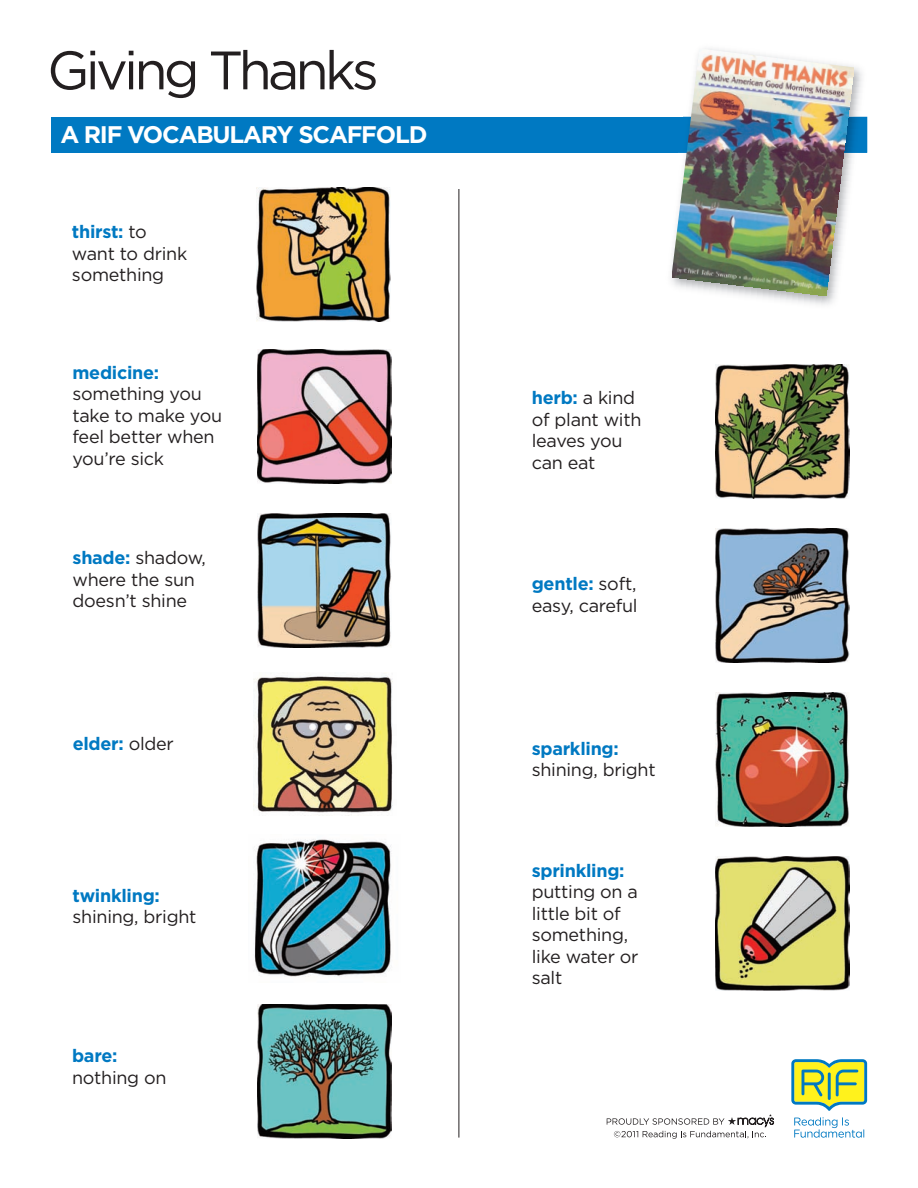
<style>
.page{position:relative;width:918px;height:1188px;background:#fff}
.page>*{position:absolute;margin:0;border:0;box-sizing:border-box;transform-origin:0 0}
.t1{font:54px "Gotham";letter-spacing:-.07em;color:#231f20}
.t2{font:700 24px "Gotham";letter-spacing:-.05em;color:#fff}
.t3{font:18px/21.5px "Gotham";letter-spacing:-.015em;color:#231f20}
.t4{font:700 18px "Gotham";letter-spacing:-.015em;color:#0079c2}
.s1{font-weight:700;color:#0079c2}
.s2{font-weight:400;color:#231f20}
</style>
<div class="page">
<div style="left:51px;top:117px;width:816px;height:36px;background:#0079c2"></div>
<hr style="left:458px;top:189px;width:1px;height:949px;background:#231f20">
<img style="left:716px;top:365px;width:134px;height:134px">
<img style="left:670px;top:66px;width:198px;height:239px">
<img style="left:853px;top:117px;width:14px;height:36px">
<img style="left:672px;top:48px;width:181px;height:247px">
<svg style="left:791px;top:1059px;width:76px;height:52px;background:#b4d06c"></svg>
<svg style="left:794px;top:1117px;width:70px;height:21px"></svg>
<svg style="left:607px;top:1114px;width:167px;height:25px"></svg>
<img style="left:715px;top:528px;width:134px;height:134px">
<img style="left:716px;top:692px;width:133px;height:134px">
<img style="left:715px;top:857px;width:134px;height:134px">
<img style="left:257px;top:188px;width:134px;height:134px">
<img style="left:258px;top:350px;width:134px;height:134px">
<img style="left:257px;top:514px;width:134px;height:133px">
<img style="left:254px;top:673px;width:139px;height:143px">
<img style="left:254px;top:839px;width:137px;height:138px">
<img style="left:257px;top:1005px;width:134px;height:134px">
<h1 class="t1" style="left:47px;top:52px;width:333px">Giving Thanks</h1>
<h2 class="t2" style="left:60px;top:126px;width:369px">A RIF VOCABULARY SCAFFOLD</h2>
<p class="t3" style="left:72px;top:223px;width:117px"><span class="s1">thirst:</span> to want to drink something</p>
<p class="t4" style="left:72px;top:366px;width:88px">medicine:</p>
<p class="t3" style="left:72px;top:385px;width:151px">something you take to make you feel better when you’re sick</p>
<p class="t3" style="left:73px;top:549px;width:135px"><span class="s1">shade:</span> shadow, where the sun doesn’t shine</p>
<p class="t4" style="left:73px;top:737px;width:103px">elder: <span class="s2">older</span></p>
<p class="t4" style="left:73px;top:889px;width:89px">twinkling:</p>
<p class="t3" style="left:73px;top:908px;width:125px">shining, bright</p>
<p class="t4" style="left:72px;top:1049px;width:47px">bare:</p>
<p class="t3" style="left:72px;top:1068px;width:96px">nothing on</p>
<p class="t3" style="left:532px;top:389px;width:111px"><span class="s1">herb:</span> a kind of plant with leaves you can eat</p>
<p class="t3" style="left:532px;top:575px;width:107px"><span class="s1">gentle:</span> soft, easy, careful</p>
<p class="t4" style="left:532px;top:742px;width:89px">sparkling:</p>
<p class="t3" style="left:532px;top:761px;width:125px">shining, bright</p>
<p class="t4" style="left:532px;top:864px;width:94px">sprinkling:</p>
<p class="t3" style="left:532px;top:883px;width:108px">putting on a little bit of something, like water or salt</p>
</div>
